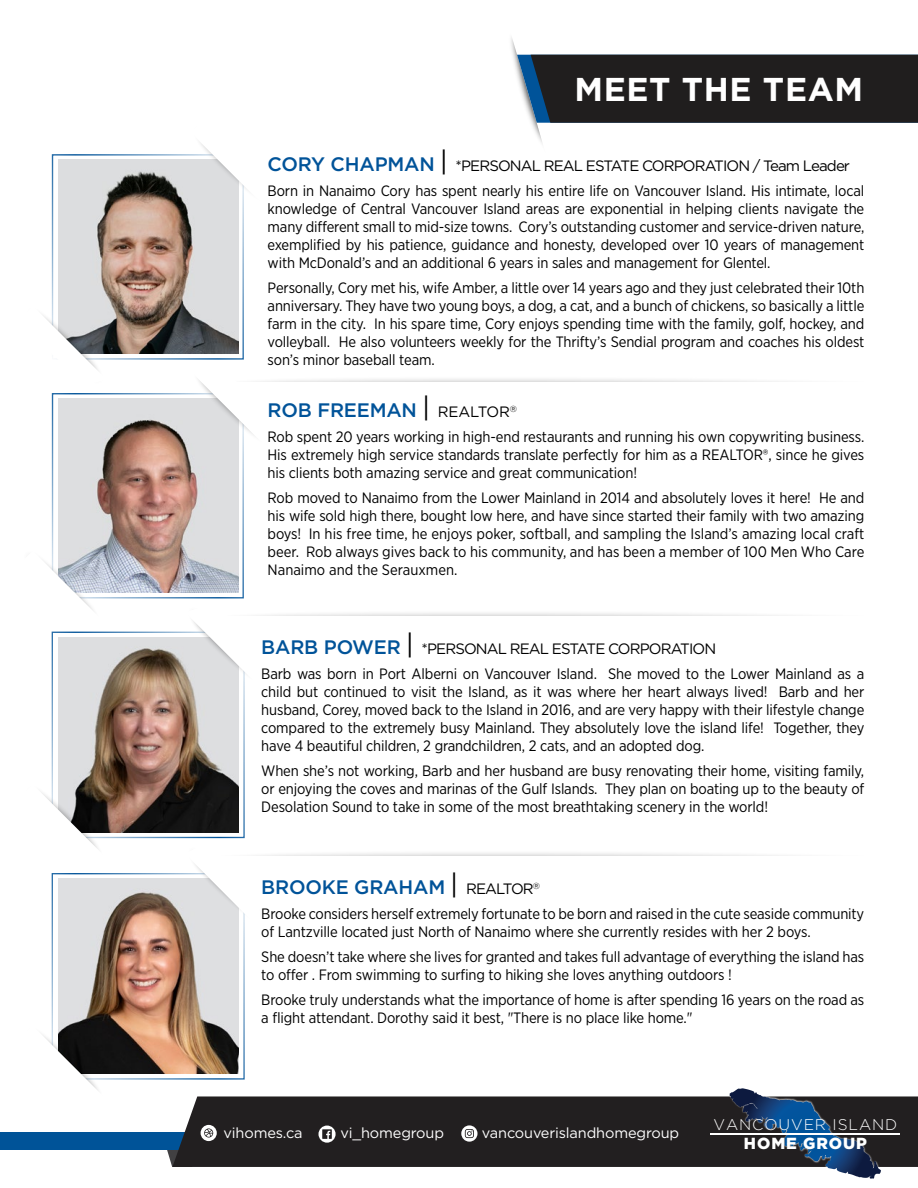
<style>
.page{position:relative;width:918px;height:1188px;background:#fff}
.page>*{position:absolute;margin:0;border:0;box-sizing:border-box;transform-origin:0 0}
.t1{font:700 33px "Gotham Pro";letter-spacing:.02em;color:#fff}
.t2{font:500 19.5px "Gotham Pro";letter-spacing:-.01em;color:#005399}
.t3{font:900 16.05px "Gotham Pro";letter-spacing:.06em;color:#fff}
.t4{font:300 15.45px "Gotham Pro";letter-spacing:.055em;color:#fff}
.t5{font:15px/18px "Gotham Narrow";letter-spacing:-.01em;color:#000;text-align:justify}
.t6{font:15px "Gotham Pro";letter-spacing:-.06em;color:#000}
.t7{font:14.55px "Gotham Pro";letter-spacing:-.01em;color:#fff}
.s1{font-weight:500;font-size:19.5px;color:#005399}
.s2{font-size:27px}
.s3{font-weight:400;font-size:27px;color:#000}
.s4{font-weight:400;font-size:15px;color:#000}
</style>
<div class="page">
<svg style="left:167px;top:1150px;width:5px;height:16px"></svg>
<div style="left:0;top:1133px;width:570px;height:17px;background:#005398"></div>
<div style="left:172px;top:1096px;width:746px;height:71px;background:#221f20"></div>
<svg style="left:201px;top:1125px;width:16px;height:16px"></svg>
<svg style="left:204px;top:1128px;width:9px;height:10px"></svg>
<svg style="left:461px;top:1125px;width:17px;height:17px"></svg>
<svg style="left:465px;top:1129px;width:9px;height:9px"></svg>
<div style="left:318px;top:1126px;width:18px;height:17px;background:#fff;border-radius:50%"></div>
<svg style="left:322px;top:1129px;width:10px;height:10px"></svg>
<img style="left:727px;top:1096px;width:157px;height:83px">
<svg style="left:729px;top:1088px;width:39px;height:41px;background:#323b52"></svg>
<hr style="left:711px;top:1133px;width:189px;height:1px;background:#fff">
<img style="left:511px;top:37px;width:6px;height:37px">
<svg style="left:517px;top:54px;width:401px;height:89px"></svg>
<img style="left:58px;top:399px;width:180px;height:193px">
<svg style="left:168px;top:353px;width:611px;height:92px"></svg>
<svg style="left:45px;top:551px;width:62px;height:92px"></svg>
<img style="left:58px;top:160px;width:180px;height:194px">
<svg style="left:190px;top:143px;width:55px;height:63px"></svg>
<svg style="left:43px;top:306px;width:64px;height:64px"></svg>
<img style="left:58px;top:637px;width:181px;height:195px">
<svg style="left:168px;top:613px;width:611px;height:75px"></svg>
<svg style="left:41px;top:784px;width:66px;height:92px"></svg>
<img style="left:58px;top:879px;width:181px;height:194px">
<svg style="left:168px;top:853px;width:611px;height:76px"></svg>
<svg style="left:43px;top:1025px;width:64px;height:65px"></svg>
<p class="t1" style="left:574px;top:70px;width:290px">MEET THE TEAM</p>
<p class="t6" style="left:268px;top:158px;width:584px"><span class="s1">CORY CHAPMAN</span> <span class="s2">|</span> *PERSONAL REAL ESTATE CORPORATION / Team Leader</p>
<p class="t5" style="left:268px;top:181px;width:598px">Born in Nanaimo Cory has spent nearly his entire life on Vancouver Island. His intimate, local knowledge of Central Vancouver Island areas are exponential in helping clients navigate the many different small to mid-size towns. Cory’s outstanding customer and service-driven nature, exemplified by his patience, guidance and honesty, developed over 10 years of management with McDonald’s and an additional 6 years in sales and management for Glentel.</p>
<p class="t5" style="left:268px;top:278px;width:598px">Personally, Cory met his, wife Amber, a little over 14 years ago and they just celebrated their 10th anniversary. They have two young boys, a dog, a cat, and a bunch of chickens, so basically a little farm in the city. In his spare time, Cory enjoys spending time with the family, golf, hockey, and volleyball. He also volunteers weekly for the Thrifty’s Sendial program and coaches his oldest son’s minor baseball team.</p>
<p class="t2" style="left:268px;top:399px;width:251px">ROB FREEMAN <span class="s3">|</span> <span class="s4">REALTOR</span><sup>®</sup></p>
<p class="t5" style="left:268px;top:427px;width:598px">Rob spent 20 years working in high-end restaurants and running his own copywriting business.<br>His extremely high service standards translate perfectly for him as a REALTOR®, since he gives his clients both amazing service and great communication!</p>
<p class="t5" style="left:268px;top:488px;width:598px">Rob moved to Nanaimo from the Lower Mainland in 2014 and absolutely loves it here! He and his wife sold high there, bought low here, and have since started their family with two amazing boys! In his free time, he enjoys poker, softball, and sampling the Island’s amazing local craft beer. Rob always gives back to his community, and has been a member of 100 Men Who Care Nanaimo and the Serauxmen.</p>
<p class="t6" style="left:261px;top:641px;width:456px"><span class="s1">BARB POWER</span> <span class="s2">|</span> *PERSONAL REAL ESTATE CORPORATION</p>
<p class="t5" style="left:261px;top:665px;width:605px">Barb was born in Port Alberni on Vancouver Island. She moved to the Lower Mainland as a child but continued to visit the Island, as it was where her heart always lived! Barb and her husband, Corey, moved back to the Island in 2016, and are very happy with their lifestyle change compared to the extremely busy Mainland. They absolutely love the island life! Together, they have 4 beautiful children, 2 grandchildren, 2 cats, and an adopted dog.</p>
<p class="t5" style="left:261px;top:761px;width:605px">When she’s not working, Barb and her husband are busy renovating their home, visiting family, or enjoying the coves and marinas of the Gulf Islands. They plan on boating up to the beauty of Desolation Sound to take in some of the most breathtaking scenery in the world!</p>
<p class="t2" style="left:261px;top:877px;width:280px">BROOKE GRAHAM <span class="s3">|</span> <span class="s4">REALTOR</span><sup>®</sup></p>
<p class="t5" style="left:261px;top:905px;width:605px">Brooke considers herself extremely fortunate to be born and raised in the cute seaside community of Lantzville located just North of Nanaimo where she currently resides with her 2 boys.</p>
<p class="t5" style="left:261px;top:947px;width:605px">She doesn’t take where she lives for granted and takes full advantage of everything the island has to offer . From swimming to surfing to hiking she loves anything outdoors !</p>
<p class="t5" style="left:261px;top:990px;width:605px">Brooke truly understands what the importance of home is after spending 16 years on the road as a flight attendant. Dorothy said it best, "There is no place like home."</p>
<p class="t7" style="left:224px;top:1125px;width:81px">vihomes.ca</p>
<p class="t7" style="left:340px;top:1125px;width:105px">vi_homegroup</p>
<p class="t7" style="left:482px;top:1125px;width:199px">vancouverislandhomegroup</p>
<p class="t4" style="left:714px;top:1116px;width:185px">VANCOUVER ISLAND</p>
<p class="t3" style="left:744px;top:1134px;width:124px">HOME GROUP</p>
</div>
